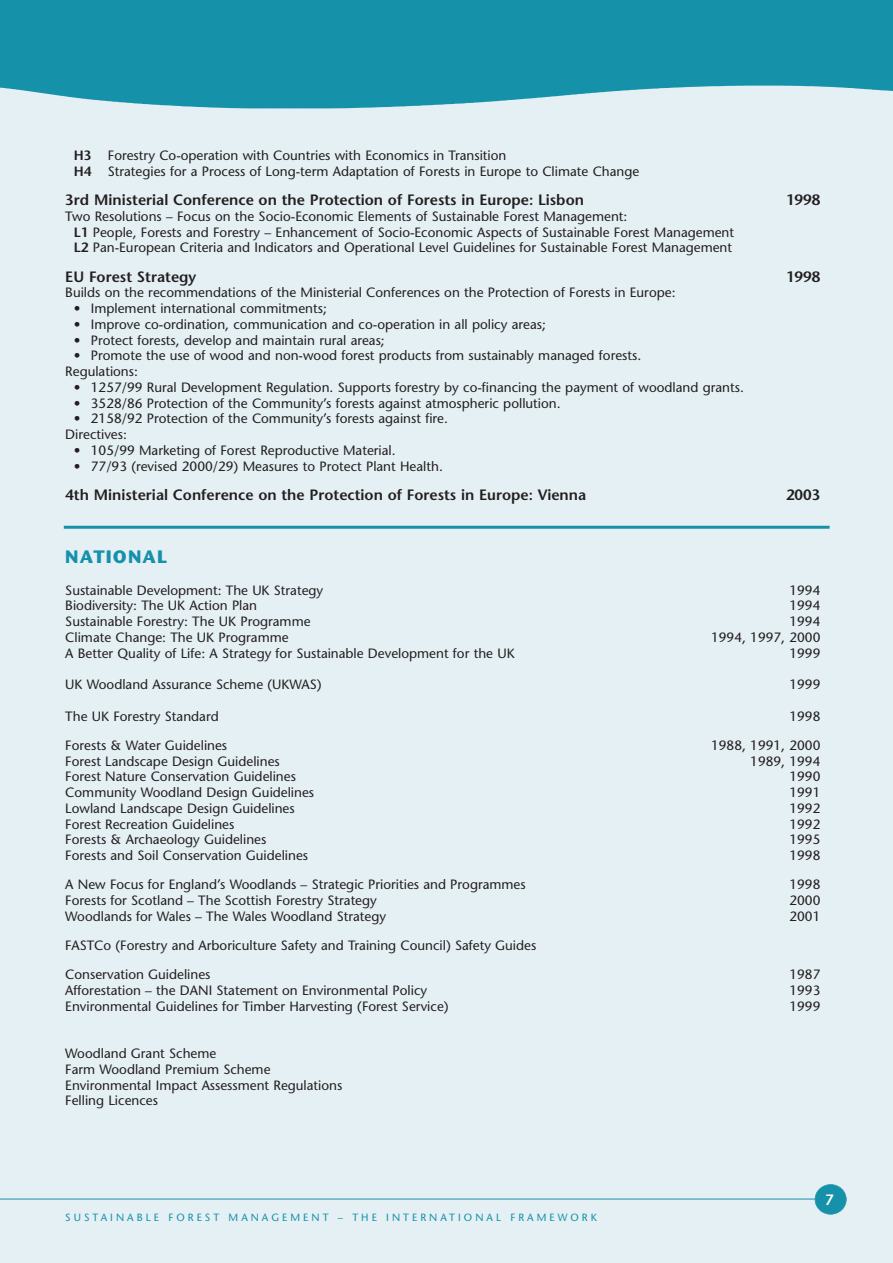
<style>
.page{position:relative;width:893px;height:1263px;background:#fff}
.page>*{position:absolute;margin:0;border:0;box-sizing:border-box;transform-origin:0 0}
.t1{font:700 18px "Stone Sans";letter-spacing:.065em;color:#1591aa}
.t2{font:600 15px "Stone Sans";color:#231f20}
.t3{font:600 15px "Stone Sans";color:#fff}
.t4{font:13.5px/15.8px "Stone Sans";color:#231f20}
.t5{font:10.5px "Stone Sans";letter-spacing:.285em;color:#1591aa}
.s1{font-weight:600}
</style>
<div class="page">
<div style="left:0;top:0;width:892px;height:1263px;background:#e5f0f4"></div>
<hr style="left:0;top:1199px;width:829px;height:1px;background:#1591aa">
<img style="left:0;top:63px;width:892px;height:46px">
<div style="left:0;top:0;width:892px;height:63px;background:#1591aa"></div>
<div style="left:815px;top:1185px;width:31px;height:29px;background:#1591aa;border-radius:50%"></div>
<div style="left:814px;top:1184px;width:32px;height:31px;border:2px solid #2f99b1;border-radius:50%"></div>
<hr style="left:64px;top:526px;width:765px;height:3px;background:#1591aa">
<p class="t4" style="left:74px;top:149px;width:567px"><span class="s1">H3</span> Forestry Co-operation with Countries with Economics in Transition<br><span class="s1">H4</span> Strategies for a Process of Long-term Adaptation of Forests in Europe to Climate Change</p>
<p class="t2" style="left:65px;top:194px;width:520px">3rd Ministerial Conference on the Protection of Forests in Europe: Lisbon</p>
<p class="t2" style="left:786px;top:194px;width:36px">1998</p>
<p class="t4" style="left:74px;top:210px;width:661px;text-indent:-9px">Two Resolutions – Focus on the Socio-Economic Elements of Sustainable Forest Management:<br><span class="s1">L1</span> People, Forests and Forestry – Enhancement of Socio-Economic Aspects of Sustainable Forest Management<br><span class="s1">L2</span> Pan-European Criteria and Indicators and Operational Level Guidelines for Sustainable Forest Management</p>
<p class="t2" style="left:65px;top:271px;width:132px">EU Forest Strategy</p>
<p class="t2" style="left:786px;top:271px;width:36px">1998</p>
<p class="t4" style="left:65px;top:286px;width:611px">Builds on the recommendations of the Ministerial Conferences on the Protection of Forests in Europe:</p>
<p class="t4" style="left:74px;top:302px;width:254px">• Implement international commitments;</p>
<p class="t4" style="left:74px;top:318px;width:473px">• Improve co-ordination, communication and co-operation in all policy areas;</p>
<p class="t4" style="left:74px;top:334px;width:312px">• Protect forests, develop and maintain rural areas;</p>
<p class="t4" style="left:65px;top:349px;width:577px;text-indent:9px">• Promote the use of wood and non-wood forest products from sustainably managed forests.<br>Regulations:</p>
<p class="t4" style="left:74px;top:381px;width:671px">• 1257/99 Rural Development Regulation. Supports forestry by co-financing the payment of woodland grants.</p>
<p class="t4" style="left:74px;top:397px;width:488px">• 3528/86 Protection of the Community’s forests against atmospheric pollution.</p>
<p class="t4" style="left:65px;top:412px;width:384px;text-indent:9px">• 2158/92 Protection of the Community’s forests against fire.<br>Directives:</p>
<p class="t4" style="left:74px;top:444px;width:323px">• 105/99 Marketing of Forest Reproductive Material.</p>
<p class="t4" style="left:74px;top:460px;width:370px">• 77/93 (revised 2000/29) Measures to Protect Plant Health.</p>
<p class="t2" style="left:65px;top:489px;width:522px">4th Ministerial Conference on the Protection of Forests in Europe: Vienna</p>
<p class="t2" style="left:786px;top:489px;width:36px">2003</p>
<h1 class="t1" style="left:65px;top:550px;width:103px">NATIONAL</h1>
<p class="t4" style="left:65px;top:584px;width:259px">Sustainable Development: The UK Strategy</p>
<p class="t4" style="left:789px;top:584px;width:32px">1994</p>
<p class="t4" style="left:65px;top:599px;width:193px">Biodiversity: The UK Action Plan</p>
<p class="t4" style="left:789px;top:599px;width:32px">1994</p>
<p class="t4" style="left:65px;top:615px;width:247px">Sustainable Forestry: The UK Programme</p>
<p class="t4" style="left:789px;top:615px;width:32px">1994</p>
<p class="t4" style="left:65px;top:631px;width:225px">Climate Change: The UK Programme</p>
<p class="t4" style="left:711px;top:631px;width:111px">1994, 1997, 2000</p>
<p class="t4" style="left:65px;top:647px;width:451px">A Better Quality of Life: A Strategy for Sustainable Development for the UK</p>
<p class="t4" style="left:789px;top:647px;width:32px">1999</p>
<p class="t4" style="left:65px;top:678px;width:258px">UK Woodland Assurance Scheme (UKWAS)</p>
<p class="t4" style="left:789px;top:678px;width:32px">1999</p>
<p class="t4" style="left:65px;top:710px;width:155px">The UK Forestry Standard</p>
<p class="t4" style="left:789px;top:710px;width:32px">1998</p>
<p class="t4" style="left:65px;top:739px;width:163px">Forests &amp; Water Guidelines</p>
<p class="t4" style="left:711px;top:739px;width:111px">1988, 1991, 2000</p>
<p class="t4" style="left:65px;top:755px;width:216px">Forest Landscape Design Guidelines</p>
<p class="t4" style="left:750px;top:755px;width:72px">1989, 1994</p>
<p class="t4" style="left:65px;top:770px;width:232px">Forest Nature Conservation Guidelines</p>
<p class="t4" style="left:789px;top:770px;width:32px">1990</p>
<p class="t4" style="left:65px;top:786px;width:250px">Community Woodland Design Guidelines</p>
<p class="t4" style="left:789px;top:786px;width:32px">1991</p>
<p class="t4" style="left:65px;top:802px;width:231px">Lowland Landscape Design Guidelines</p>
<p class="t4" style="left:789px;top:802px;width:32px">1992</p>
<p class="t4" style="left:65px;top:818px;width:171px">Forest Recreation Guidelines</p>
<p class="t4" style="left:789px;top:818px;width:32px">1992</p>
<p class="t4" style="left:65px;top:833px;width:202px">Forests &amp; Archaeology Guidelines</p>
<p class="t4" style="left:789px;top:833px;width:32px">1995</p>
<p class="t4" style="left:65px;top:849px;width:244px">Forests and Soil Conservation Guidelines</p>
<p class="t4" style="left:789px;top:849px;width:32px">1998</p>
<p class="t4" style="left:65px;top:878px;width:462px">A New Focus for England’s Woodlands – Strategic Priorities and Programmes</p>
<p class="t4" style="left:789px;top:878px;width:32px">1998</p>
<p class="t4" style="left:65px;top:894px;width:313px">Forests for Scotland – The Scottish Forestry Strategy</p>
<p class="t4" style="left:789px;top:894px;width:32px">2000</p>
<p class="t4" style="left:65px;top:910px;width:322px">Woodlands for Wales – The Wales Woodland Strategy</p>
<p class="t4" style="left:789px;top:910px;width:32px">2001</p>
<p class="t4" style="left:65px;top:932px;width:472px;line-height:29.2px">FASTCo (Forestry and Arboriculture Safety and Training Council) Safety Guides<br>Conservation Guidelines</p>
<p class="t4" style="left:789px;top:968px;width:32px">1987</p>
<p class="t4" style="left:65px;top:984px;width:363px">Afforestation – the DANI Statement on Environmental Policy</p>
<p class="t4" style="left:789px;top:984px;width:32px">1993</p>
<p class="t4" style="left:65px;top:1000px;width:385px">Environmental Guidelines for Timber Harvesting (Forest Service)</p>
<p class="t4" style="left:789px;top:1000px;width:32px">1999</p>
<p class="t4" style="left:65px;top:1047px;width:278px">Woodland Grant Scheme<br>Farm Woodland Premium Scheme<br>Environmental Impact Assessment Regulations<br>Felling Licences</p>
<p class="t5" style="left:65px;top:1213px;width:533px">SUSTAINABLE FOREST MANAGEMENT – THE INTERNATIONAL FRAMEWORK</p>
<p class="t3" style="left:825px;top:1194px;width:10px">7</p>
</div>
